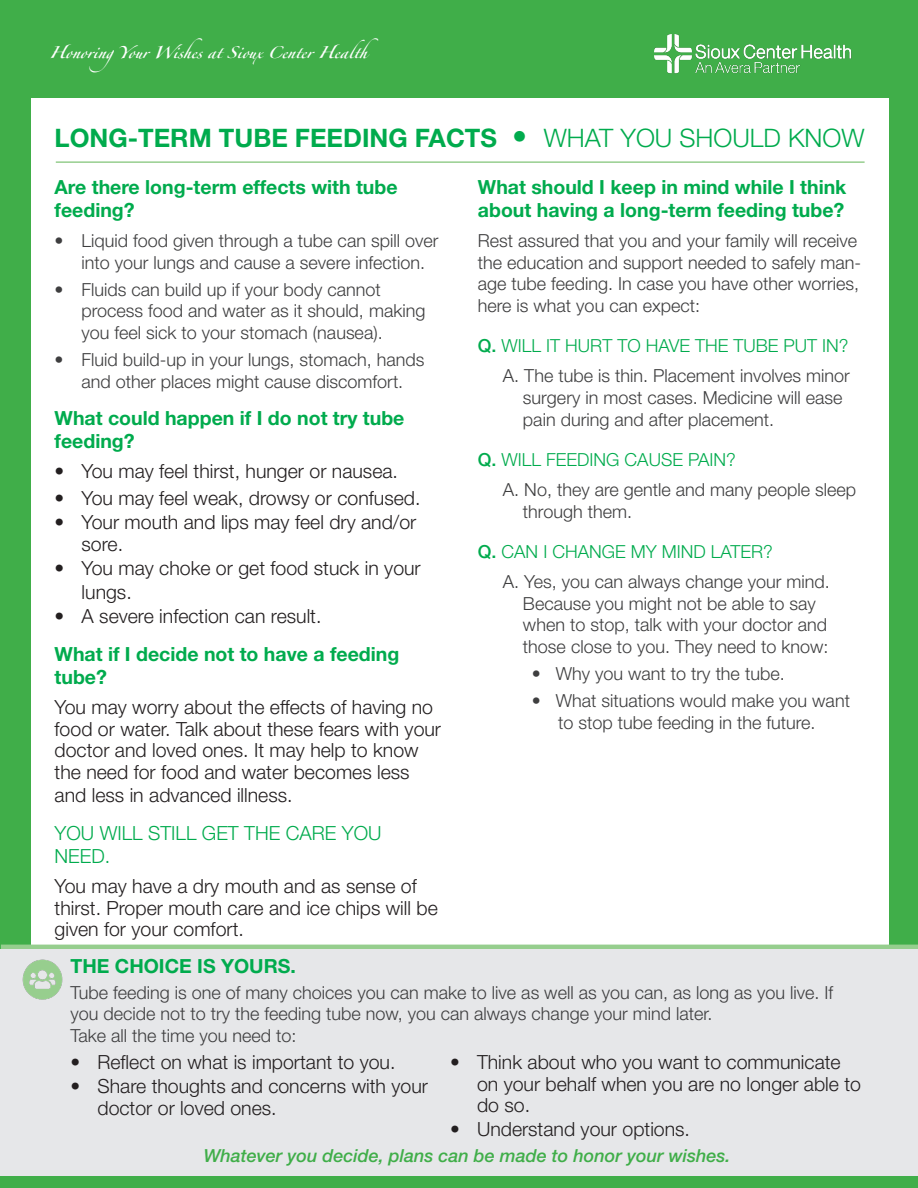
<style>
.page{position:relative;width:918px;height:1188px;background:#fff}
.page>*{position:absolute;margin:0;border:0;box-sizing:border-box;transform-origin:0 0}
.t1{font:27px "Zapfino Forte LT One";color:#fff}
.t2{font:700 25.5px "Helvetica Neue LT Pro";color:#00ab4d}
.t3{font:300 19.5px/21.6px "Helvetica Neue LT Pro";color:#231f20}
.t4{font:700 19.5px/23.4px "Helvetica Neue LT Pro";color:#00ab4d}
.t5{font:300 19.5px/23.4px "Helvetica Neue LT Pro";color:#00ab4d}
.t6{font:300 18px/21.6px "Helvetica Neue LT Pro";color:#3e3e3f}
.t7{font:300 18px "Helvetica Neue LT Pro";color:#00ab4d}
.t8{font:italic 500 18px "Helvetica Neue LT Pro";color:#40ae49}
.s1{font-weight:300;font-size:30px}
.s2{font-weight:300}
.s3{font-weight:500}
</style>
<div class="page">
<div style="left:1px;top:1px;width:917px;height:1187px;background:#40ae49"></div>
<div style="left:31px;top:98px;width:857px;height:1058px;background:#fff"></div>
<hr style="left:56px;top:161px;width:809px;height:2px;background:#96ce8e">
<img style="left:654px;top:35px;width:198px;height:39px">
<hr style="left:1px;top:945px;width:917px;height:4px;background:#96ce8e">
<div style="left:1px;top:949px;width:917px;height:226px;background:#e6e7e9"></div>
<img style="left:22px;top:959px;width:41px;height:41px">
<p class="t1" style="left:49px;top:33px;width:320px">HonoringYour Wishes at Sioux Center Health</p>
<p class="t2" style="left:55px;top:122px;width:812px">LONG-TERM TUBE FEEDING FACTS <span class="s1">•</span> <span class="s2">WHAT YOU SHOULD KNOW</span></p>
<p class="t4" style="left:55px;top:175px;width:345px">Are there long-term effects with tube feeding?</p>
<p class="t6" style="left:82px;top:230px;width:358px;text-indent:-27px">• Liquid food given through a tube can spill over into your lungs and cause a severe infection.</p>
<p class="t6" style="left:82px;top:278px;width:345px;text-indent:-27px">• Fluids can build up if your body cannot process food and water as it should, making you feel sick to your stomach (nausea).</p>
<p class="t6" style="left:55px;top:348px;width:372px;text-align:center">• Fluid build-up in your lungs, stomach, hands and other places might cause discomfort.</p>
<p class="t4" style="left:55px;top:406px;width:351px">What could happen if I do not try tube feeding?</p>
<p class="t3" style="left:55px;top:460px;width:345px">• You may feel thirst, hunger or nausea.</p>
<p class="t3" style="left:55px;top:487px;width:367px">• You may feel weak, drowsy or confused.</p>
<p class="t3" style="left:82px;top:511px;width:336px;text-indent:-27px">• Your mouth and lips may feel dry and/or sore.</p>
<p class="t3" style="left:82px;top:556px;width:341px;line-height:24px;text-indent:-27px">• You may choke or get food stuck in your lungs.</p>
<p class="t3" style="left:55px;top:605px;width:268px">• A severe infection can result.</p>
<p class="t4" style="left:55px;top:641px;width:346px">What if I decide not to have a feeding tube?</p>
<p class="t3" style="left:55px;top:696px;width:388px">You may worry about the effects of having no food or water. Talk about these fears with your doctor and loved ones. It may help to know the need for food and water becomes less</p>
<p class="t3" style="left:55px;top:784px;width:239px">and less in advanced illness.</p>
<p class="t5" style="left:55px;top:821px;width:328px">YOU WILL STILL GET THE CARE YOU<br>NEED.</p>
<p class="t3" style="left:55px;top:875px;width:385px">You may have a dry mouth and as sense of thirst. Proper mouth care and ice chips will be given for your comfort.</p>
<p class="t4" style="left:478px;top:175px;width:370px">What should I keep in mind while I think about having a long-term feeding tube?</p>
<p class="t6" style="left:478px;top:230px;width:385px">Rest assured that you and your family will receive the education and support needed to safely man&shy;age tube feeding. In case you have other worries, here is what you can expect:</p>
<p class="t7" style="left:478px;top:335px;width:372px"><span class="s3">Q.</span> WILL IT HURT TO HAVE THE TUBE PUT IN?</p>
<p class="t6" style="left:503px;top:365px;width:348px">A. The tube is thin. Placement involves minor</p>
<p class="t6" style="left:523px;top:386px;width:321px">surgery in most cases. Medicine will ease</p>
<p class="t6" style="left:523px;top:408px;width:253px">pain during and after placement.</p>
<p class="t7" style="left:478px;top:449px;width:259px"><span class="s3">Q.</span> WILL FEEDING CAUSE PAIN?</p>
<p class="t6" style="left:503px;top:479px;width:355px">A. No, they are gentle and many people sleep</p>
<p class="t6" style="left:523px;top:500px;width:111px">through them.</p>
<p class="t7" style="left:478px;top:541px;width:296px"><span class="s3">Q.</span> CAN I CHANGE MY MIND LATER?</p>
<p class="t6" style="left:503px;top:571px;width:328px">A. Yes, you can always change your mind.</p>
<p class="t6" style="left:523px;top:592px;width:294px">Because you might not be able to say</p>
<p class="t6" style="left:523px;top:614px;width:306px">when to stop, talk with your doctor and</p>
<p class="t6" style="left:523px;top:635px;width:307px">those close to you. They need to know:</p>
<p class="t6" style="left:532px;top:662px;width:254px">• Why you want to try the tube.</p>
<p class="t6" style="left:532px;top:689px;width:320px">• What situations would make you want</p>
<p class="t6" style="left:558px;top:711px;width:259px">to stop tube feeding in the future.</p>
<p class="t4" style="left:70px;top:954px;width:227px">THE CHOICE IS YOURS.</p>
<p class="t6" style="left:70px;top:981px;width:764px">Tube feeding is one of many choices you can make to live as well as you can, as long as you live. If you decide not to try the feeding tube now, you can always change your mind later.</p>
<p class="t6" style="left:70px;top:1024px;width:228px">Take all the time you need to:</p>
<p class="t3" style="left:70px;top:1051px;width:326px">• Reflect on what is important to you.</p>
<p class="t3" style="left:98px;top:1075px;width:332px;text-indent:-27px">• Share thoughts and concerns with your doctor or loved ones.</p>
<p class="t3" style="left:477px;top:1051px;width:386px;text-indent:-27px">• Think about who you want to communicate on your behalf when you are no longer able to do so.</p>
<p class="t3" style="left:450px;top:1118px;width:242px">• Understand your options.</p>
<p class="t8" style="left:204px;top:1145px;width:528px">Whatever you decide, plans can be made to honor your wishes.</p>
</div>
